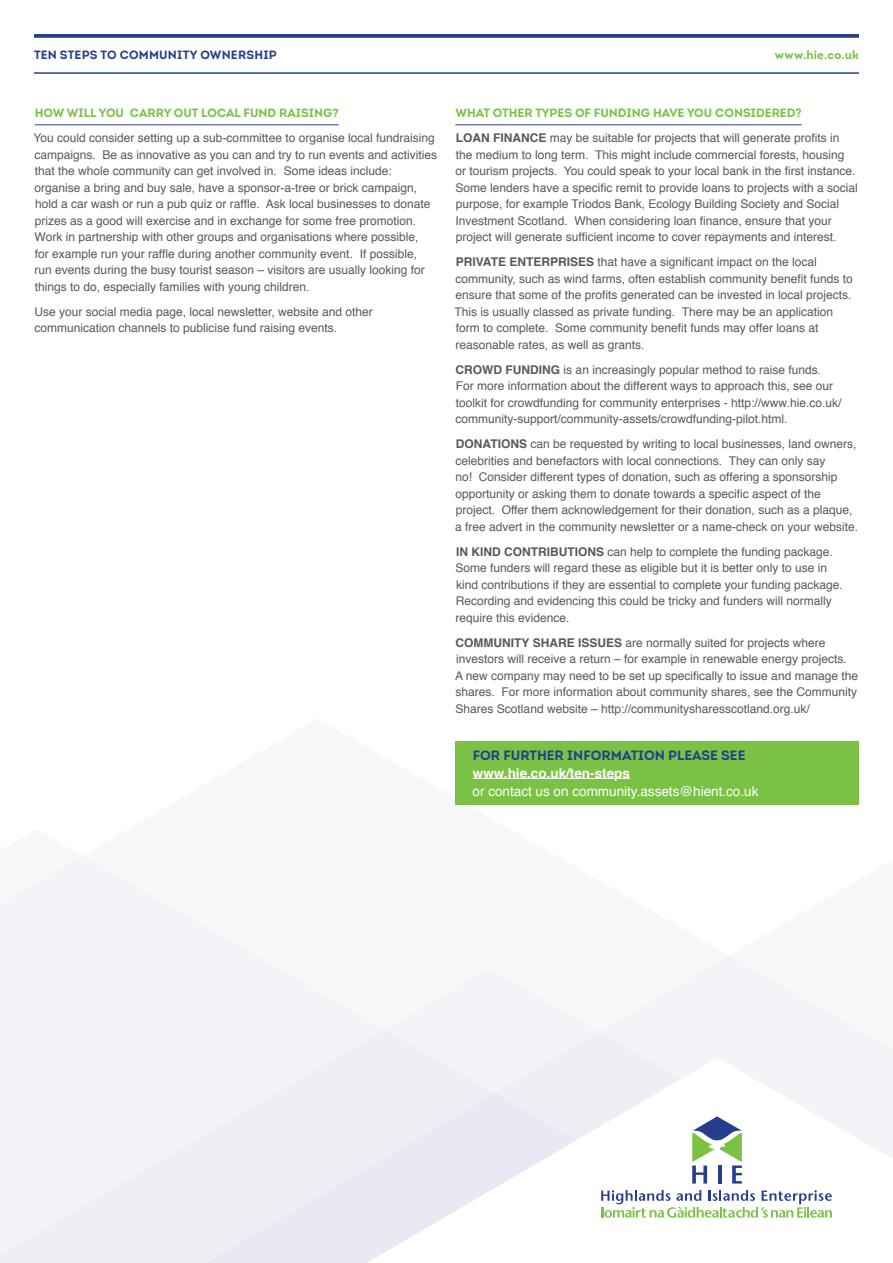
<style>
.page{position:relative;width:893px;height:1263px;background:#fff}
.page>*{position:absolute;margin:0;border:0;box-sizing:border-box;transform-origin:0 0}
.t1{font:13.5px/18px "Helvetica";color:#fff}
.t2{font:700 13.5px "Intro";color:#253f8e}
.t3{font:12px/16.5px "Helvetica";color:#57585a}
.t4{font:700 12px "Intro";color:#7bc145}
.t5{font:700 12px "Intro";letter-spacing:.015em;color:#253f8e}
.s1{font-weight:700}
</style>
<div class="page">
<div style="left:387px;top:969px;width:211px;height:63px;background:#f3f3f8"></div>
<div style="left:0;top:856px;width:382px;height:173px;background:#f3f3f8"></div>
<div style="left:0;top:1029px;width:495px;height:234px;background:#f3f3f8"></div>
<div style="left:600px;top:956px;width:261px;height:76px;background:#f3f3f8"></div>
<div style="left:495px;top:1032px;width:398px;height:26px;background:#f3f3f8"></div>
<div style="left:183px;top:1093px;width:184px;height:170px;background:#eeeef5"></div>
<svg style="left:367px;top:1058px;width:526px;height:205px"></svg>
<svg style="left:692px;top:1116px;width:50px;height:67px"></svg>
<svg style="left:601px;top:1190px;width:231px;height:28px"></svg>
<hr style="left:35px;top:124px;width:304px;height:1px;background:#253f8e">
<hr style="left:34px;top:72px;width:825px;height:2px;background:#253f8e">
<svg style="left:34px;top:34px;width:825px;height:4px;background:#324a94"></svg>
<hr style="left:455px;top:124px;width:347px;height:1px;background:#253f8e">
<div style="left:455px;top:741px;width:404px;height:63px;background:#7bc145"></div>
<hr style="left:473px;top:778px;width:157px;height:1px;background:#fff">
<p class="t5" style="left:34px;top:47px;width:244px">TEN STEPS TO COMMUNITY OWNERSHIP</p>
<p class="t4" style="left:775px;top:47px;width:86px">www.hie.co.uk</p>
<p class="t4" style="left:35px;top:105px;width:305px">HOW WILL YOU CARRY OUT LOCAL FUND RAISING?</p>
<p class="t3" style="left:34px;top:130px;width:405px">You could consider setting up a sub-committee to organise local fundraising campaigns. Be as innovative as you can and try to run events and activities that the whole community can get involved in. Some ideas include: organise a bring and buy sale, have a sponsor-a-tree or brick campaign, hold a car wash or run a pub quiz or raffle. Ask local businesses to donate prizes as a good will exercise and in exchange for some free promotion.<br>Work in partnership with other groups and organisations where possible,<br>for example run your raffle during another community event. If possible,<br>run events during the busy tourist season – visitors are usually looking for things to do, especially families with young children.</p>
<p class="t3" style="left:34px;top:304px;width:340px">Use your social media page, local newsletter, website and other communication channels to publicise fund raising events.</p>
<p class="t4" style="left:455px;top:105px;width:348px">WHAT OTHER TYPES OF FUNDING HAVE YOU CONSIDERED?</p>
<p class="t3" style="left:455px;top:130px;width:404px"><span class="s1">LOAN FINANCE</span> may be suitable for projects that will generate profits in the medium to long term. This might include commercial forests, housing<br>or tourism projects. You could speak to your local bank in the first instance.<br>Some lenders have a specific remit to provide loans to projects with a social purpose, for example Triodos Bank, Ecology Building Society and Social Investment Scotland. When considering loan finance, ensure that your project will generate sufficient income to cover repayments and interest.</p>
<p class="t3" style="left:454px;top:254px;width:400px"><span class="s1">PRIVATE ENTERPRISES</span> that have a significant impact on the local community, such as wind farms, often establish community benefit funds to ensure that some of the profits generated can be invested in local projects.<br>This is usually classed as private funding. There may be an application form to complete. Some community benefit funds may offer loans at reasonable rates, as well as grants.</p>
<p class="t3" style="left:455px;top:362px;width:387px"><span class="s1">CROWD FUNDING</span> is an increasingly popular method to raise funds.<br>For more information about the different ways to approach this, see our toolkit for crowdfunding for community enterprises - http://www.hie.co.uk/ community-support/community-assets/crowdfunding-pilot.html.</p>
<p class="t3" style="left:455px;top:436px;width:404px"><span class="s1">DONATIONS</span> can be requested by writing to local businesses, land owners, celebrities and benefactors with local connections. They can only say<br>no! Consider different types of donation, such as offering a sponsorship opportunity or asking them to donate towards a specific aspect of the project. Offer them acknowledgement for their donation, such as a plaque, a free advert in the community newsletter or a name-check on your website.</p>
<p class="t3" style="left:456px;top:544px;width:389px"><span class="s1">IN KIND CONTRIBUTIONS</span> can help to complete the funding package.<br>Some funders will regard these as eligible but it is better only to use in kind contributions if they are essential to complete your funding package.<br>Recording and evidencing this could be tricky and funders will normally require this evidence.</p>
<p class="t3" style="left:455px;top:635px;width:404px"><span class="s1">COMMUNITY SHARE ISSUES</span> are normally suited for projects where investors will receive a return – for example in renewable energy projects.<br>A new company may need to be set up specifically to issue and manage the shares. For more information about community shares, see the Community Shares Scotland website – http://communitysharesscotland.org.uk/</p>
<p class="t2" style="left:473px;top:746px;width:274px">FOR FURTHER INFORMATION PLEASE SEE</p>
<p class="t1" style="left:473px;top:764px;width:287px"><span class="s1">www.hie.co.uk/ten-steps<br></span>or contact us on community.assets@hient.co.uk</p>
</div>
